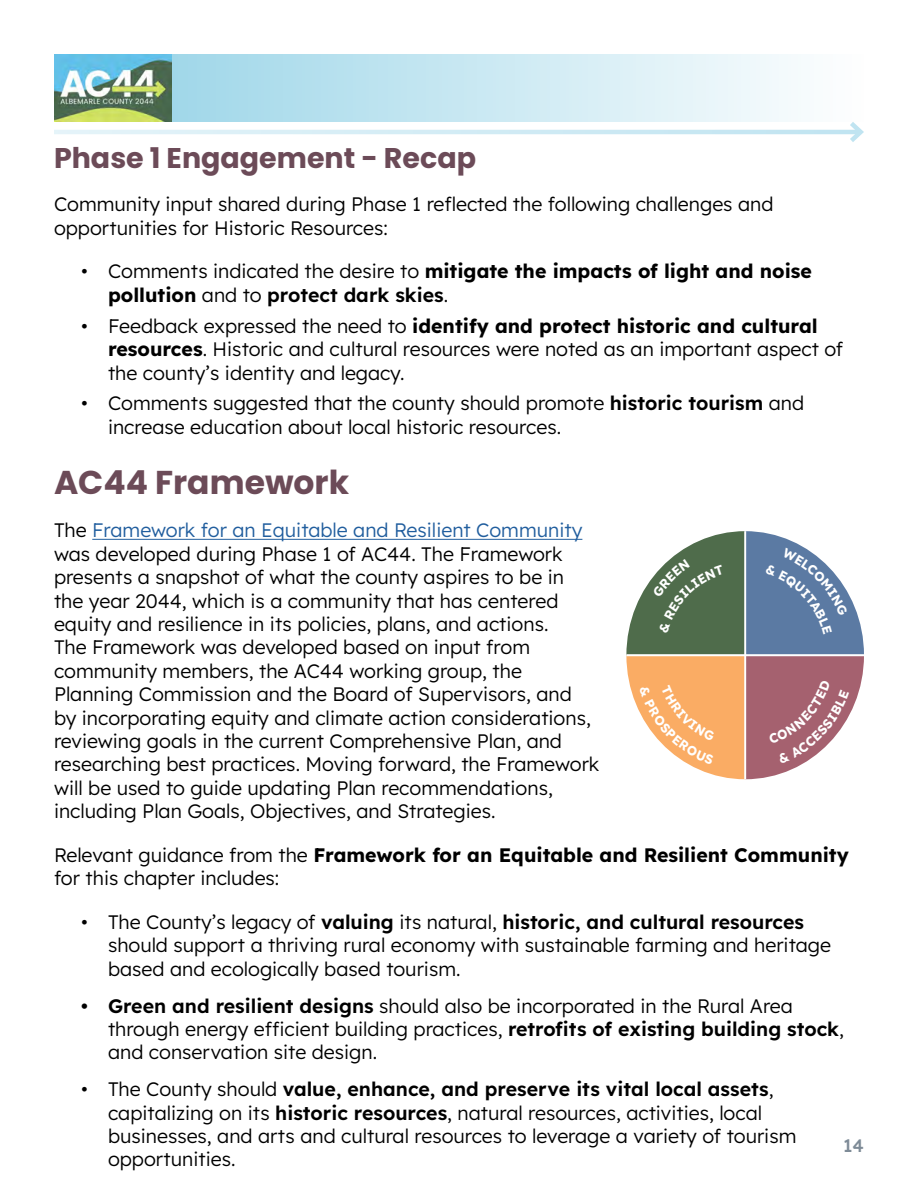
<style>
.page{position:relative;width:918px;height:1188px;background:#fff}
.page>*{position:absolute;margin:0;border:0;box-sizing:border-box;transform-origin:0 0}
.t1{font:700 33px "Poppins";color:#6c4b58}
.t2{font:700 28.5px "Poppins";color:#6c4b58}
.t3{font:300 19.5px/23.4px "Lexend Deca";color:#000}
.t4{font:700 19.5px/23.4px "Lexend Deca";color:#000}
.t5{font:500 18px "Lexend Deca";color:#7e8b97}
.s1{font-weight:300}
.s2{font-weight:600}
.s3{font-weight:700}
.s4{color:#215e9e}
</style>
<div class="page">
<svg style="left:172px;top:54px;width:619px;height:68px;background:#cae8f2"></svg>
<img style="left:54px;top:54px;width:118px;height:68px">
<svg style="left:54px;top:130px;width:791px;height:4px;background:#d2ebf4"></svg>
<svg style="left:845px;top:122px;width:19px;height:20px"></svg>
<hr style="left:92px;top:539px;width:490px;height:1px;background:#215e9e">
<svg style="left:626px;top:531px;width:238px;height:248px"></svg>
<h2 class="t2" style="left:54px;top:141px;width:424px">Phase 1 Engagement - Recap</h2>
<p class="t3" style="left:54px;top:191px;width:721px">Community input shared during Phase 1 reflected the following challenges and opportunities for Historic Resources:</p>
<p class="t4" style="left:108px;top:259px;width:706px;text-indent:-27px"><span class="s1">• Comments indicated the desire to</span> mitigate the impacts of light and noise pollution <span class="s1">and to</span> <span class="s2">protect dark skies</span><span class="s1">.</span></p>
<p class="t3" style="left:108px;top:313px;width:737px;text-indent:-27px">• Feedback expressed the need to <span class="s3">identify and protect historic and cultural resources</span>. Historic and cultural resources were noted as an important aspect of the county’s identity and legacy.</p>
<p class="t3" style="left:108px;top:391px;width:698px;text-indent:-27px">• Comments suggested that the county should promote <span class="s2">historic tourism</span> and increase education about local historic resources.</p>
<h1 class="t1" style="left:54px;top:463px;width:297px">AC44 Framework</h1>
<p class="t3" style="left:54px;top:518px;width:547px">The <span class="s4">Framework for an Equitable and Resilient Community </span>was developed during Phase 1 of AC44. The Framework presents a snapshot of what the county aspires to be in<br>the year 2044, which is a community that has centered equity and resilience in its policies, plans, and actions.<br>The Framework was developed based on input from community members, the AC44 working group, the Planning Commission and the Board of Supervisors, and<br>by incorporating equity and climate action considerations, reviewing goals in the current Comprehensive Plan, and researching best practices. Moving forward, the Framework will be used to guide updating Plan recommendations, including Plan Goals, Objectives, and Strategies.</p>
<p class="t3" style="left:54px;top:842px;width:796px">Relevant guidance from the <span class="s3">Framework for an Equitable and Resilient Community </span>for this chapter includes:</p>
<p class="t3" style="left:108px;top:909px;width:725px;text-indent:-27px">• The County’s legacy of <span class="s2">valuing</span> its natural, <span class="s2">historic, and cultural resources </span>should support a thriving rural economy with sustainable farming and heritage based and ecologically based tourism.</p>
<p class="t3" style="left:108px;top:993px;width:737px;text-indent:-27px"><span class="s2">• Green and resilient designs</span> should also be incorporated in the Rural Area through energy efficient building practices, <span class="s2">retrofits of existing building stock</span>, and conservation site design.</p>
<p class="t3" style="left:108px;top:1076px;width:690px;text-indent:-27px">• The County should <span class="s2">value, enhance, and preserve its vital local assets</span>, capitalizing on its <span class="s2">historic resources</span>, natural resources, activities, local businesses, and arts and cultural resources to leverage a variety of tourism opportunities.</p>
<p class="t5" style="left:843px;top:1133px;width:22px">14</p>
</div>
